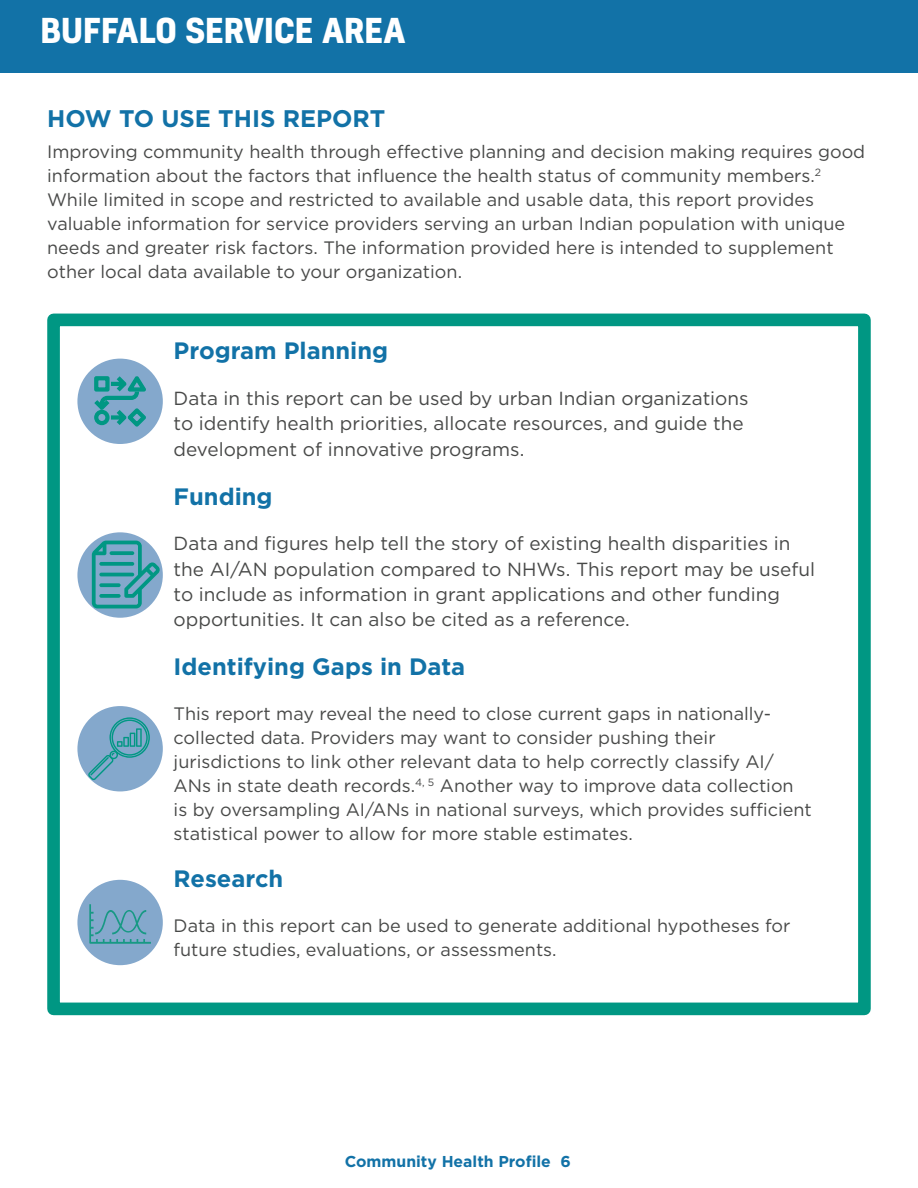
<style>
.page{position:relative;width:918px;height:1188px;background:#fff}
.page>*{position:absolute;margin:0;border:0;box-sizing:border-box;transform-origin:0 0}
.t1{font:700 33px "Kelson";color:#fff}
.t2{font:700 24px "Gotham";color:#1272a7}
.t3{font:700 23.7px "Gotham";color:#1272a7}
.t4{font:18.9px/25.2px "Gotham";color:#484948}
.t5{font:18px/24px "Gotham";color:#484948}
.t6{font:700 15.75px "Gotham";color:#1272a7}
</style>
<div class="page">
<div style="left:0;top:0;width:918px;height:73px;background:#1272a7"></div>
<div style="left:47px;top:314px;width:824px;height:701px;border:13px solid #009783"></div>
<svg style="left:77px;top:532px;width:86px;height:86px"></svg>
<svg style="left:92px;top:541px;width:68px;height:67px;background:#5aa5b4"></svg>
<div style="left:77px;top:706px;width:86px;height:85px;background:#84a8cc;border-radius:50%"></div>
<svg style="left:88px;top:717px;width:62px;height:63px"></svg>
<div style="left:77px;top:880px;width:86px;height:85px;background:#84a8cc;border-radius:50%"></div>
<svg style="left:89px;top:904px;width:62px;height:40px"></svg>
<div style="left:77px;top:359px;width:86px;height:85px;background:#84a8cc;border-radius:50%"></div>
<svg style="left:94px;top:376px;width:52px;height:51px"></svg>
<h1 class="t1" style="left:40px;top:7px;width:366px">BUFFALO SERVICE AREA</h1>
<h2 class="t2" style="left:47px;top:103px;width:340px">HOW TO USE THIS REPORT</h2>
<p class="t5" style="left:47px;top:139px;width:820px">Improving community health through effective planning and decision making requires good information about the factors that influence the health status of community members.<sup>2<br></sup>While limited in scope and restricted to available and usable data, this report provides valuable information for service providers serving an urban Indian population with unique needs and greater risk factors. The information provided here is intended to supplement other local data available to your organization.</p>
<h3 class="t3" style="left:174px;top:335px;width:216px">Program Planning</h3>
<p class="t4" style="left:174px;top:385px;width:577px">Data in this report can be used by urban Indian organizations to identify health priorities, allocate resources, and guide the development of innovative programs.</p>
<h3 class="t3" style="left:174px;top:480px;width:100px">Funding</h3>
<p class="t4" style="left:174px;top:531px;width:643px">Data and figures help tell the story of existing health disparities in the AI/AN population compared to NHWs. This report may be useful to include as information in grant applications and other funding opportunities. It can also be cited as a reference.</p>
<h3 class="t3" style="left:174px;top:651px;width:293px">Identifying Gaps in Data</h3>
<p class="t5" style="left:174px;top:701px;width:640px">This report may reveal the need to close current gaps in nationally&shy;collected data. Providers may want to consider pushing their jurisdictions to link other relevant data to help correctly classify AI/ ANs in state death records.<sup>4,</sup> <sup>5</sup> Another way to improve data collection is by oversampling AI/ANs in national surveys, which provides sufficient statistical power to allow for more stable estimates.</p>
<h3 class="t3" style="left:174px;top:863px;width:111px">Research</h3>
<p class="t5" style="left:174px;top:913px;width:618px">Data in this report can be used to generate additional hypotheses for future studies, evaluations, or assessments.</p>
<p class="t6" style="left:345px;top:1151px;width:228px">Community Health Profile 6</p>
</div>
